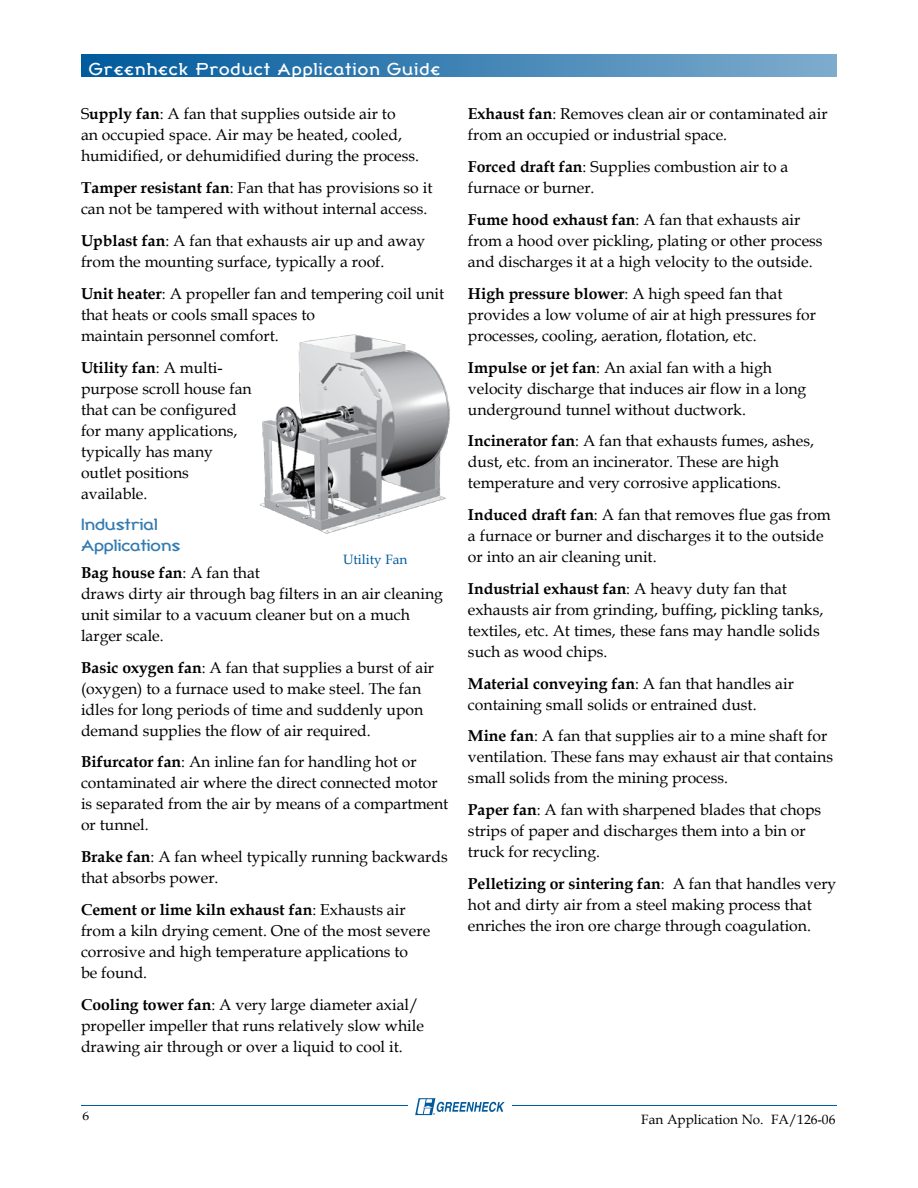
<style>
.page{position:relative;width:918px;height:1188px;background:#fff}
.page>*{position:absolute;margin:0;border:0;box-sizing:border-box;transform-origin:0 0}
.t1{font:17.1px "Broadband ICG";letter-spacing:.05em;color:#fff;scale:1.05 1}
.t2{font:16.2px/21px "Broadband ICG";letter-spacing:-.015em;color:#337bb0;scale:1.11 1}
.t3{font:15.75px/21px "Book Antiqua";color:#000}
.t4{font:13.5px "Book Antiqua";color:#000}
.t5{font:13.5px "Book Antiqua";color:#005a9c}
.t6{font:12.15px "Book Antiqua";color:#000;scale:1.11 1}
.t7{font:2.7px "Helvetica";color:#005a9c}
.s1{font-weight:700}
</style>
<div class="page">
<hr style="left:81px;top:1105px;width:756px;height:1px;background:#005a9c">
<div style="left:408px;top:1095px;width:104px;height:24px;background:#fff"></div>
<svg style="left:415px;top:1098px;width:90px;height:17px"></svg>
<div style="left:81px;top:54px;width:756px;height:22px;background:linear-gradient(to right,#005a9c,#7faccd)"></div>
<img style="left:260px;top:334px;width:190px;height:200px">
<p class="t1" style="left:89px;top:59px;width:336px">Greenheck Product Application Guide</p>
<p class="t3" style="left:81px;top:103px;width:340px">S<span class="s1">upply fan</span>: A fan that supplies outside air to<br>an occupied space. Air may be heated, cooled, humidified, or dehumidified during the process.</p>
<p class="t3" style="left:81px;top:177px;width:353px"><span class="s1">Tamper resistant fan</span>: Fan that has provisions so it can not be tampered with without internal access.</p>
<p class="t3" style="left:81px;top:230px;width:346px"><span class="s1">Upblast fan</span>: A fan that exhausts air up and away from the mounting surface, typically a roof.</p>
<p class="t3" style="left:81px;top:283px;width:365px"><span class="s1">Unit heater</span>: A propeller fan and tempering coil unit that heats or cools small spaces to<br>maintain personnel comfort.</p>
<p class="t3" style="left:81px;top:356px;width:172px"><span class="s1">Utility fan</span>: A multi&shy;purpose scroll house fan that can be configured for many applications, typically has many outlet positions available.</p>
<p class="t2" style="left:81px;top:514px;width:91px">Industrial<br>Applications</p>
<p class="t3" style="left:81px;top:562px;width:363px"><span class="s1">Bag house fan</span>: A fan that<br>draws dirty air through bag filters in an air cleaning unit similar to a vacuum cleaner but on a much larger scale.</p>
<p class="t3" style="left:81px;top:656px;width:355px"><span class="s1">Basic oxygen fan</span>: A fan that supplies a burst of air (oxygen) to a furnace used to make steel. The fan idles for long periods of time and suddenly upon demand supplies the flow of air required.</p>
<p class="t3" style="left:81px;top:751px;width:369px"><span class="s1">Bifurcator fan</span>: An inline fan for handling hot or contaminated air where the direct connected motor is separated from the air by means of a compartment or tunnel.</p>
<p class="t3" style="left:81px;top:846px;width:368px"><span class="s1">Brake fan</span>: A fan wheel typically running backwards that absorbs power.</p>
<p class="t3" style="left:81px;top:899px;width:351px"><span class="s1">Cement or lime kiln exhaust fan</span>: Exhausts air from a kiln drying cement. One of the most severe corrosive and high temperature applications to<br>be found.</p>
<p class="t3" style="left:81px;top:994px;width:344px"><span class="s1">Cooling tower fan</span>: A very large diameter axial/ propeller impeller that runs relatively slow while drawing air through or over a liquid to cool it.</p>
<p class="t5" style="left:343px;top:550px;width:66px">Utility Fan</p>
<p class="t3" style="left:468px;top:103px;width:361px"><span class="s1">Exhaust fan</span>: Removes clean air or contaminated air from an occupied or industrial space.</p>
<p class="t3" style="left:468px;top:156px;width:322px"><span class="s1">Forced draft fan</span>: Supplies combustion air to a furnace or burner.</p>
<p class="t3" style="left:468px;top:209px;width:356px"><span class="s1">Fume hood exhaust fan</span>: A fan that exhausts air from a hood over pickling, plating or other process and discharges it at a high velocity to the outside.</p>
<p class="t3" style="left:468px;top:283px;width:350px"><span class="s1">High pressure blower</span>: A high speed fan that provides a low volume of air at high pressures for processes, cooling, aeration, flotation, etc.</p>
<p class="t3" style="left:468px;top:356px;width:340px"><span class="s1">Impulse or jet fan</span>: An axial fan with a high velocity discharge that induces air flow in a long underground tunnel without ductwork.</p>
<p class="t3" style="left:468px;top:430px;width:347px"><span class="s1">Incinerator fan</span>: A fan that exhausts fumes, ashes, dust, etc. from an incinerator. These are high temperature and very corrosive applications.</p>
<p class="t3" style="left:468px;top:504px;width:364px"><span class="s1">Induced draft fan</span>: A fan that removes flue gas from a furnace or burner and discharges it to the outside or into an air cleaning unit.</p>
<p class="t3" style="left:468px;top:578px;width:357px"><span class="s1">Industrial exhaust fan</span>: A heavy duty fan that exhausts air from grinding, buffing, pickling tanks, textiles, etc. At times, these fans may handle solids such as wood chips.</p>
<p class="t3" style="left:468px;top:672px;width:327px"><span class="s1">Material conveying fan</span>: A fan that handles air containing small solids or entrained dust.</p>
<p class="t3" style="left:468px;top:725px;width:367px"><span class="s1">Mine fan</span>: A fan that supplies air to a mine shaft for ventilation. These fans may exhaust air that contains small solids from the mining process.</p>
<p class="t3" style="left:468px;top:799px;width:355px"><span class="s1">Paper fan</span>: A fan with sharpened blades that chops strips of paper and discharges them into a bin or truck for recycling.</p>
<p class="t3" style="left:468px;top:873px;width:370px"><span class="s1">Pelletizing or sintering fan</span>: A fan that handles very hot and dirty air from a steel making process that enriches the iron ore charge through coagulation.</p>
<p class="t6" style="left:82px;top:1107px;width:8px">6</p>
<p class="t7" style="left:433px;top:1113px;width:3px">®</p>
<p class="t4" style="left:641px;top:1110px;width:196px">Fan Application No. FA/126-06</p>
</div>
